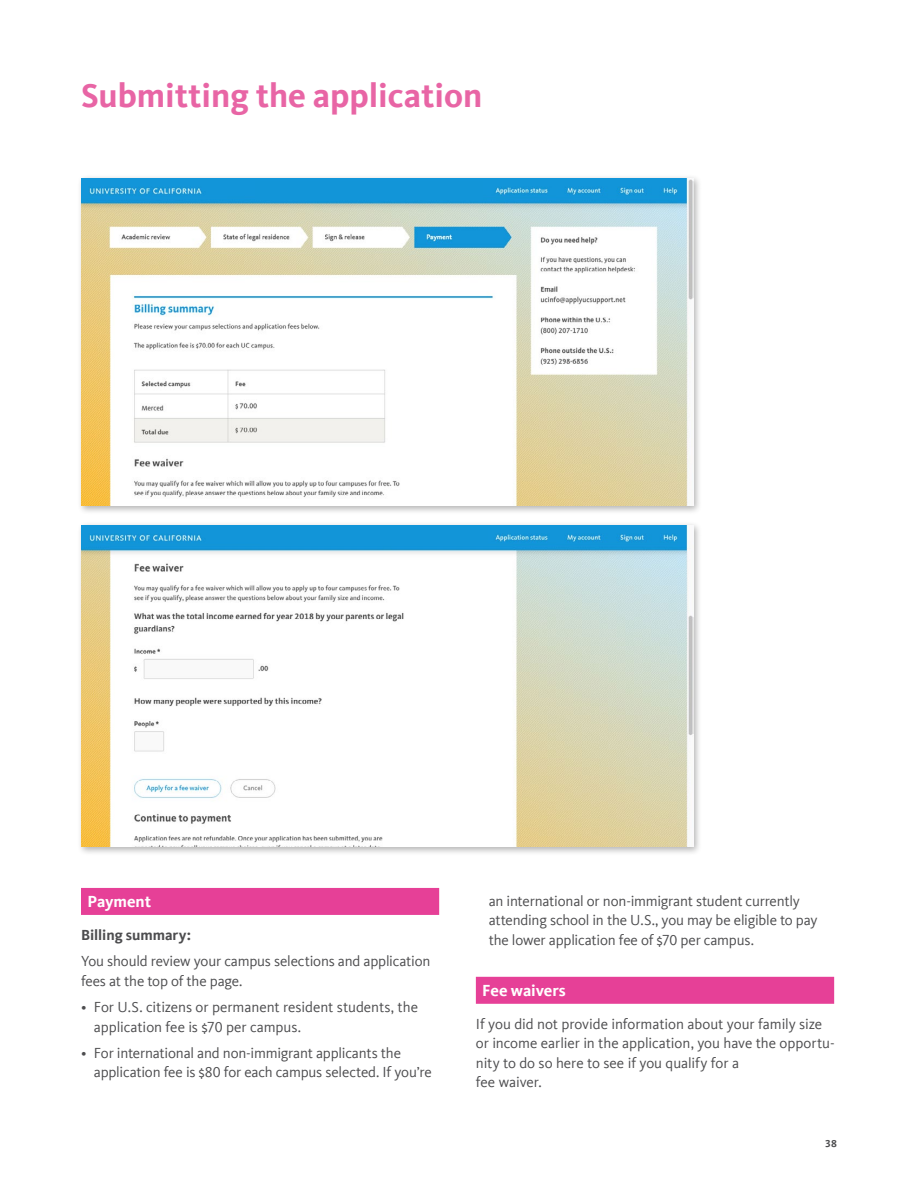
<style>
.page{position:relative;width:918px;height:1188px;background:#fff}
.page>*{position:absolute;margin:0;border:0;box-sizing:border-box;transform-origin:0 0}
.t1{font:700 34.5px "Kievit Offc Pro";color:#e865a5}
.t2{font:700 16.5px "Kievit Offc Pro";letter-spacing:-.005em;color:#fff}
.t3{font:15px/19.5px "Kievit Offc Pro";letter-spacing:-.01em;color:#4d4d4f}
.t4{font:700 15px "Kievit Offc Pro";color:#4d4d4f}
.t5{font:700 10.5px "Kievit Offc Pro";color:#4d4d4f}
</style>
<div class="page">
<div style="left:77px;top:174px;width:625px;height:340px;background:#000;opacity:.3"></div>
<img style="left:81px;top:178px;width:612px;height:327px">
<div style="left:77px;top:521px;width:625px;height:335px;background:#000;opacity:.3"></div>
<img style="left:81px;top:525px;width:612px;height:322px">
<div style="left:81px;top:888px;width:358px;height:27px;background:#e64097"></div>
<div style="left:476px;top:977px;width:358px;height:27px;background:#e64097"></div>
<div style="left:255px;top:181px;width:228px;height:19px;background:#1295d8"></div>
<div style="left:260px;top:527px;width:228px;height:18px;background:#1295d8"></div>
<h1 class="t1" style="left:81px;top:75px;width:403px">Submitting the application</h1>
<p class="t2" style="left:87px;top:892px;width:65px">Payment</p>
<p class="t4" style="left:81px;top:926px;width:112px">Billing summary:</p>
<p class="t3" style="left:81px;top:952px;width:351px">You should review your campus selections and application fees at the top of the page.</p>
<p class="t3" style="left:94px;top:997px;width:326px;text-indent:-13px">• For U.S. citizens or permanent resident students, the application fee is $70 per campus.</p>
<p class="t3" style="left:94px;top:1043px;width:339px;text-indent:-13px">• For international and non-immigrant applicants the application fee is $80 for each campus selected. If you’re</p>
<p class="t3" style="left:489px;top:891px;width:330px">an international or non-immigrant student currently attending school in the U.S., you may be eligible to pay the lower application fee of $70 per campus.</p>
<p class="t2" style="left:482px;top:981px;width:85px">Fee waivers</p>
<p class="t3" style="left:476px;top:1014px;width:360px">If you did not provide information about your family size or income earlier in the application, you have the opportu&shy;nity to do so here to see if you qualify for a<br>fee waiver.</p>
<p class="t5" style="left:825px;top:1138px;width:13px">38</p>
</div>
